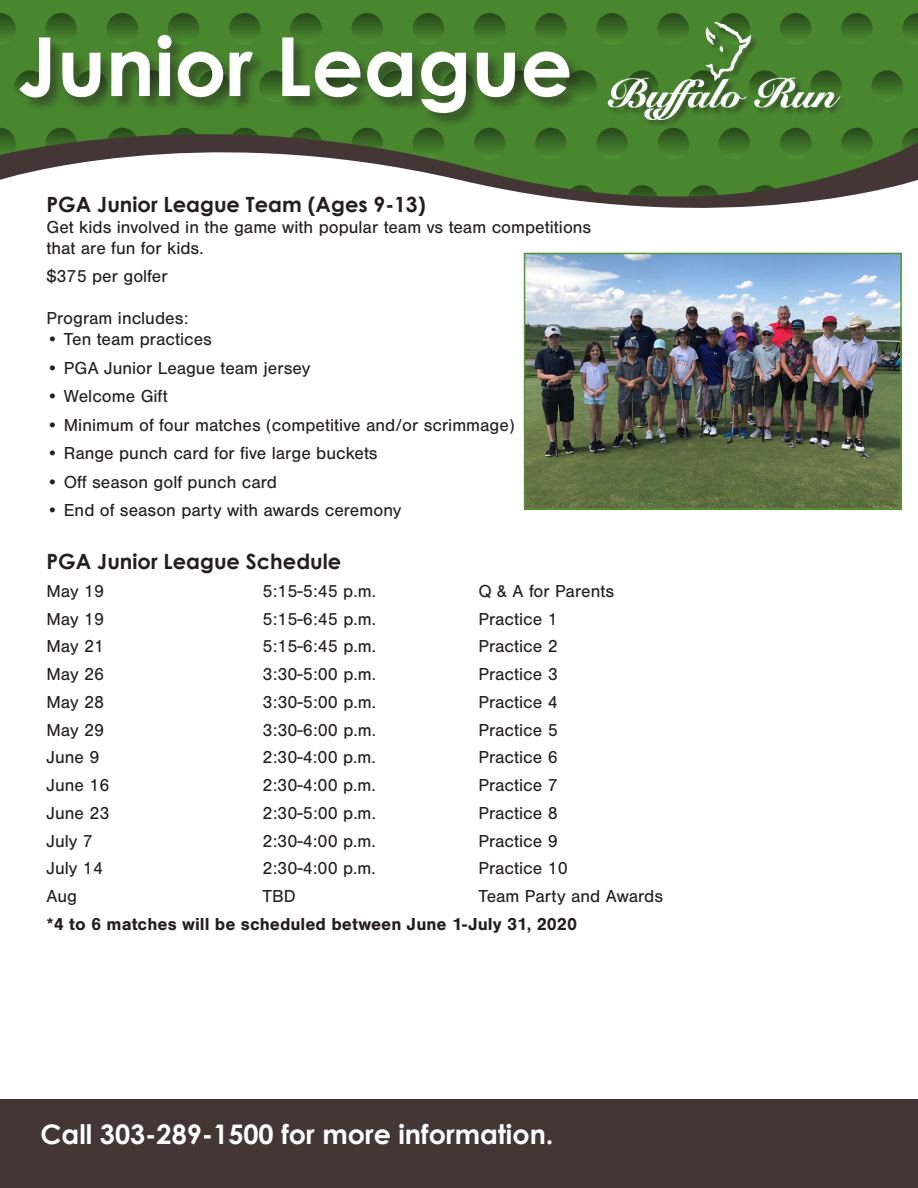
<style>
.page{position:relative;width:918px;height:1188px;background:#fff}
.page>*{position:absolute;margin:0;border:0;box-sizing:border-box;transform-origin:0 0}
.t1{font:700 81.6px "Century Gothic";color:#fff}
.Body_copy{font:700 27px "Century Gothic";color:#fff}
.subhead{font:700 21px "Century Gothic";color:#231f20}
.Body_copy-2{font:700 21px "Century Gothic";color:#231f20}
.Body_copy-3{font:18px "Nimbus San";color:#231f20}
.subhead-2{font:18px/21px "Nimbus San";color:#231f20}
.Body_copy-4{font:700 18px "Nimbus San";color:#231f20}
</style>
<div class="page">
<div style="left:0;top:0;width:918px;height:199px;background:#49872f"></div>
<svg style="left:0;top:13px;width:16px;height:22px"></svg>
<svg style="left:45px;top:13px;width:32px;height:32px"></svg>
<svg style="left:107px;top:13px;width:31px;height:32px"></svg>
<svg style="left:168px;top:13px;width:31px;height:32px"></svg>
<svg style="left:229px;top:13px;width:32px;height:32px"></svg>
<svg style="left:290px;top:13px;width:32px;height:32px"></svg>
<svg style="left:351px;top:13px;width:32px;height:32px"></svg>
<svg style="left:413px;top:13px;width:31px;height:32px"></svg>
<svg style="left:474px;top:13px;width:31px;height:32px"></svg>
<svg style="left:535px;top:13px;width:32px;height:32px"></svg>
<svg style="left:596px;top:13px;width:32px;height:32px"></svg>
<div style="left:658px;top:13px;width:31px;height:32px;background:#2d541e;border-radius:16px"></div>
<div style="left:719px;top:13px;width:31px;height:32px;background:#2d541e;border-radius:16px"></div>
<div style="left:780px;top:13px;width:31px;height:32px;background:#2d541e;border-radius:16px"></div>
<div style="left:841px;top:13px;width:32px;height:32px;background:linear-gradient(to bottom,#27491a,#4e9033);border-radius:16px"></div>
<svg style="left:902px;top:13px;width:16px;height:22px"></svg>
<svg style="left:15px;top:70px;width:31px;height:32px"></svg>
<svg style="left:565px;top:70px;width:32px;height:32px"></svg>
<svg style="left:871px;top:70px;width:32px;height:32px"></svg>
<div style="left:19px;top:35px;width:566px;height:94px;background:#231f20;opacity:.5"></div>
<svg style="left:0;top:100px;width:918px;height:108px"></svg>
<div style="left:608px;top:22px;width:241px;height:106px;background:#49872f"></div>
<img style="left:599px;top:21px;width:245px;height:103px">
<img style="left:527px;top:256px;width:372px;height:251px">
<div style="left:524px;top:253px;width:378px;height:257px;border:2px solid #529635"></div>
<div style="left:0;top:1099px;width:918px;height:89px;background:#443634"></div>
<p class="t1" style="left:18px;top:4px;width:556px">Junior League</p>
<p class="subhead" style="left:46px;top:189px;width:381px">PGA Junior League Team (Ages 9-13)</p>
<p class="subhead-2" style="left:46px;top:217px;width:546px">Get kids involved in the game with popular team vs team competitions that are fun for kids.</p>
<p class="subhead-2" style="left:46px;top:266px;width:123px">$375 per golfer</p>
<p class="subhead-2" style="left:46px;top:308px;width:143px">Program includes:</p>
<p class="subhead-2" style="left:46px;top:329px;width:167px">• Ten team practices</p>
<p class="subhead-2" style="left:46px;top:357px;width:265px">• PGA Junior League team jersey</p>
<p class="subhead-2" style="left:46px;top:386px;width:123px">• Welcome Gift</p>
<p class="subhead-2" style="left:46px;top:414px;width:470px">• Minimum of four matches (competitive and/or scrimmage)</p>
<p class="subhead-2" style="left:46px;top:443px;width:333px">• Range punch card for five large buckets</p>
<p class="subhead-2" style="left:46px;top:471px;width:232px">• Off season golf punch card</p>
<p class="subhead-2" style="left:46px;top:500px;width:356px">• End of season party with awards ceremony</p>
<p class="Body_copy-2" style="left:46px;top:546px;width:296px">PGA Junior League Schedule</p>
<p class="Body_copy-3" style="left:46px;top:581px;width:59px">May 19</p>
<p class="Body_copy-3" style="left:262px;top:581px;width:115px">5:15-5:45 p.m.</p>
<p class="Body_copy-3" style="left:478px;top:581px;width:137px">Q &amp; A for Parents</p>
<p class="Body_copy-3" style="left:46px;top:609px;width:59px">May 19</p>
<p class="Body_copy-3" style="left:262px;top:609px;width:115px">5:15-6:45 p.m.</p>
<p class="Body_copy-3" style="left:478px;top:609px;width:81px">Practice 1</p>
<p class="Body_copy-3" style="left:46px;top:637px;width:59px">May 21</p>
<p class="Body_copy-3" style="left:262px;top:637px;width:115px">5:15-6:45 p.m.</p>
<p class="Body_copy-3" style="left:478px;top:637px;width:81px">Practice 2</p>
<p class="Body_copy-3" style="left:46px;top:664px;width:59px">May 26</p>
<p class="Body_copy-3" style="left:262px;top:664px;width:115px">3:30-5:00 p.m.</p>
<p class="Body_copy-3" style="left:478px;top:664px;width:81px">Practice 3</p>
<p class="Body_copy-3" style="left:46px;top:692px;width:59px">May 28</p>
<p class="Body_copy-3" style="left:262px;top:692px;width:115px">3:30-5:00 p.m.</p>
<p class="Body_copy-3" style="left:478px;top:692px;width:81px">Practice 4</p>
<p class="Body_copy-3" style="left:46px;top:720px;width:59px">May 29</p>
<p class="Body_copy-3" style="left:262px;top:720px;width:115px">3:30-6:00 p.m.</p>
<p class="Body_copy-3" style="left:478px;top:720px;width:81px">Practice 5</p>
<p class="Body_copy-3" style="left:46px;top:748px;width:55px">June 9</p>
<p class="Body_copy-3" style="left:262px;top:748px;width:115px">2:30-4:00 p.m.</p>
<p class="Body_copy-3" style="left:478px;top:748px;width:81px">Practice 6</p>
<p class="Body_copy-3" style="left:46px;top:775px;width:65px">June 16</p>
<p class="Body_copy-3" style="left:262px;top:775px;width:115px">2:30-4:00 p.m.</p>
<p class="Body_copy-3" style="left:478px;top:775px;width:81px">Practice 7</p>
<p class="Body_copy-3" style="left:46px;top:803px;width:65px">June 23</p>
<p class="Body_copy-3" style="left:262px;top:803px;width:115px">2:30-5:00 p.m.</p>
<p class="Body_copy-3" style="left:478px;top:803px;width:81px">Practice 8</p>
<p class="Body_copy-3" style="left:46px;top:831px;width:48px">July 7</p>
<p class="Body_copy-3" style="left:262px;top:831px;width:115px">2:30-4:00 p.m.</p>
<p class="Body_copy-3" style="left:478px;top:831px;width:81px">Practice 9</p>
<p class="Body_copy-3" style="left:46px;top:859px;width:58px">July 14</p>
<p class="Body_copy-3" style="left:262px;top:859px;width:115px">2:30-4:00 p.m.</p>
<p class="Body_copy-3" style="left:478px;top:859px;width:91px">Practice 10</p>
<p class="Body_copy-3" style="left:46px;top:886px;width:32px">Aug</p>
<p class="Body_copy-3" style="left:262px;top:886px;width:35px">TBD</p>
<p class="Body_copy-3" style="left:478px;top:886px;width:186px">Team Party and Awards</p>
<p class="Body_copy-4" style="left:46px;top:914px;width:532px">*4 to 6 matches will be scheduled between June 1-July 31, 2020</p>
<p class="Body_copy" style="left:40px;top:1114px;width:514px">Call 303-289-1500 for more information.</p>
</div>
